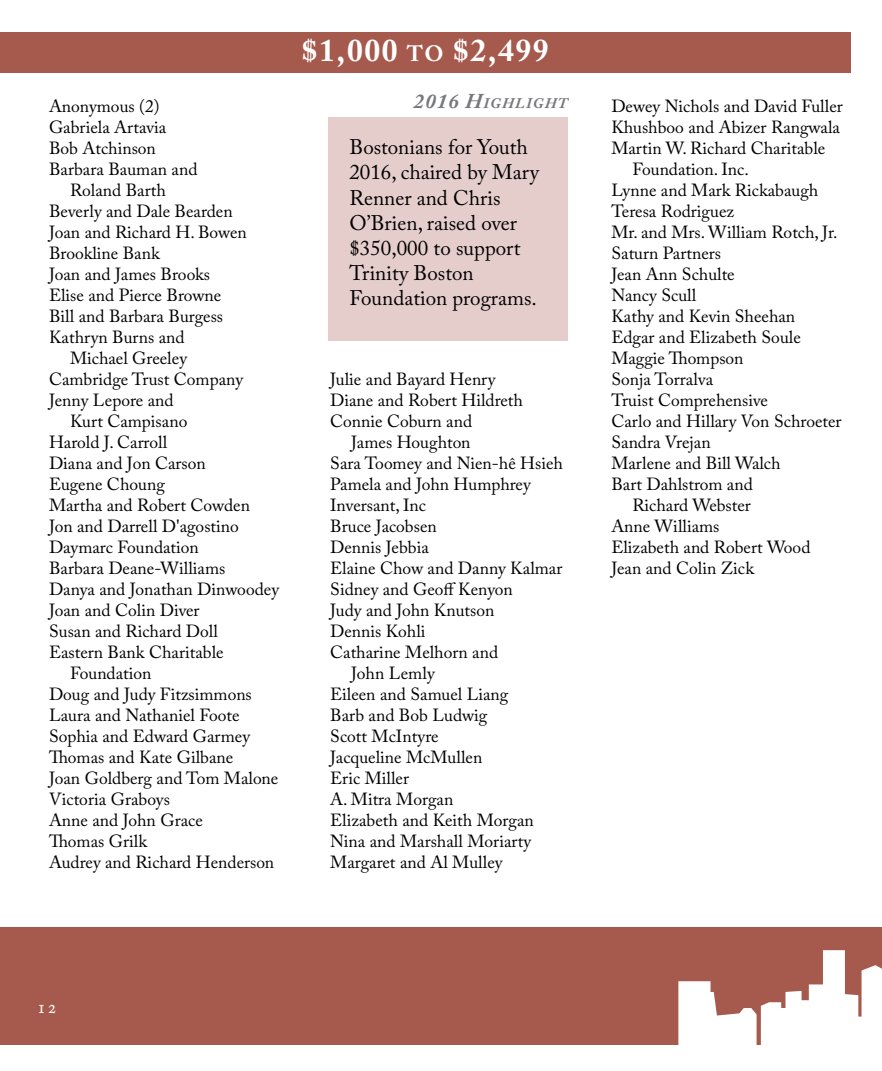
<style>
.page{position:relative;width:882px;height:1071px;background:#fff}
.page>*{position:absolute;margin:0;border:0;box-sizing:border-box;transform-origin:0 0}
.t1{font:700 31.5px "Adobe Caslon Pro";letter-spacing:.05em;color:#fff}
.t2{font:21px/25.2px "Adobe Caslon Pro";color:#000}
.t3{font:19.25px "Adobe Caslon Pro";color:#fff}
.t4{font:17.5px "Adobe Caslon Pro";color:#000}
.t5{font:italic 700 14.7px "Adobe Caslon Pro";letter-spacing:.07em;color:#77787b}
.s1{font-size:22.05px}
.s2{font-size:21px}
</style>
<div class="page">
<div style="left:0;top:927px;width:882px;height:118px;background:#a55a4d"></div>
<svg style="left:678px;top:950px;width:204px;height:95px"></svg>
<div style="left:328px;top:118px;width:240px;height:223px;background:#e4cdca"></div>
<div style="left:0;top:33px;width:850px;height:40px;background:#a55a4d"></div>
<p class="t4" style="left:49px;top:96px;width:112px">Anonymous (2)</p>
<p class="t4" style="left:49px;top:117px;width:119px">Gabriela Artavia</p>
<p class="t4" style="left:49px;top:138px;width:108px">Bob Atchinson</p>
<p class="t4" style="left:49px;top:159px;width:150px">Barbara Bauman and</p>
<p class="t4" style="left:70px;top:180px;width:97px">Roland Barth</p>
<p class="t4" style="left:49px;top:201px;width:185px">Beverly and Dale Bearden</p>
<p class="t4" style="left:49px;top:222px;width:199px">Joan and Richard H. Bowen</p>
<p class="t4" style="left:49px;top:243px;width:112px">Brookline Bank</p>
<p class="t4" style="left:49px;top:264px;width:163px">Joan and James Brooks</p>
<p class="t4" style="left:49px;top:285px;width:174px">Elise and Pierce Browne</p>
<p class="t4" style="left:49px;top:306px;width:176px">Bill and Barbara Burgess</p>
<p class="t4" style="left:49px;top:327px;width:137px">Kathryn Burns and</p>
<p class="t4" style="left:70px;top:348px;width:119px">Michael Greeley</p>
<p class="t4" style="left:49px;top:369px;width:196px">Cambridge Trust Company</p>
<p class="t4" style="left:49px;top:390px;width:126px">Jenny Lepore and</p>
<p class="t4" style="left:70px;top:411px;width:119px">Kurt Campisano</p>
<p class="t4" style="left:49px;top:432px;width:120px">Harold J. Carroll</p>
<p class="t4" style="left:49px;top:453px;width:158px">Diana and Jon Carson</p>
<p class="t4" style="left:49px;top:474px;width:117px">Eugene Choung</p>
<p class="t4" style="left:49px;top:495px;width:202px">Martha and Robert Cowden</p>
<p class="t4" style="left:49px;top:516px;width:191px">Jon and Darrell D'agostino</p>
<p class="t4" style="left:49px;top:537px;width:151px">Daymarc Foundation</p>
<p class="t4" style="left:49px;top:558px;width:178px">Barbara Deane-Williams</p>
<p class="t4" style="left:49px;top:579px;width:232px">Danya and Jonathan Dinwoodey</p>
<p class="t4" style="left:49px;top:600px;width:152px">Joan and Colin Diver</p>
<p class="t4" style="left:49px;top:621px;width:170px">Susan and Richard Doll</p>
<p class="t4" style="left:49px;top:642px;width:176px">Eastern Bank Charitable</p>
<p class="t4" style="left:70px;top:663px;width:83px">Foundation</p>
<p class="t4" style="left:49px;top:684px;width:204px">Doug and Judy Fitzsimmons</p>
<p class="t4" style="left:49px;top:705px;width:192px">Laura and Nathaniel Foote</p>
<p class="t4" style="left:49px;top:726px;width:203px">Sophia and Edward Garmey</p>
<p class="t4" style="left:49px;top:747px;width:186px">Thomas and Kate Gilbane</p>
<p class="t4" style="left:49px;top:768px;width:231px">Joan Goldberg and Tom Malone</p>
<p class="t4" style="left:49px;top:789px;width:122px">Victoria Graboys</p>
<p class="t4" style="left:49px;top:810px;width:155px">Anne and John Grace</p>
<p class="t4" style="left:49px;top:831px;width:100px">Thomas Grilk</p>
<p class="t4" style="left:49px;top:852px;width:227px">Audrey and Richard Henderson</p>
<h1 class="t1" style="left:302px;top:32px;width:248px">$1,000 <span class="s1">to</span> $2,499</h1>
<p class="t5" style="left:414px;top:95px;width:155px"><span class="s2">2016 H</span>ighlight</p>
<p class="t2" style="left:349px;top:134px;width:192px">Bostonians for Youth<br>2016, chaired by Mary<br>Renner and Chris<br>O’Brien, raised over $350,000 to support<br>Trinity Boston<br>Foundation programs.</p>
<p class="t4" style="left:330px;top:369px;width:167px">Julie and Bayard Henry</p>
<p class="t4" style="left:330px;top:390px;width:194px">Diane and Robert Hildreth</p>
<p class="t4" style="left:330px;top:411px;width:144px">Connie Coburn and</p>
<p class="t4" style="left:351px;top:432px;width:121px">James Houghton</p>
<p class="t4" style="left:330px;top:453px;width:234px">Sara Toomey and Nien-hê Hsieh</p>
<p class="t4" style="left:330px;top:474px;width:203px">Pamela and John Humphrey</p>
<p class="t4" style="left:330px;top:495px;width:97px">Inversant, Inc</p>
<p class="t4" style="left:330px;top:516px;width:108px">Bruce Jacobsen</p>
<p class="t4" style="left:330px;top:537px;width:100px">Dennis Jebbia</p>
<p class="t4" style="left:330px;top:558px;width:234px">Elaine Chow and Danny Kalmar</p>
<p class="t4" style="left:330px;top:579px;width:184px">Sidney and Geoff Kenyon</p>
<p class="t4" style="left:330px;top:600px;width:166px">Judy and John Knutson</p>
<p class="t4" style="left:330px;top:621px;width:97px">Dennis Kohli</p>
<p class="t4" style="left:330px;top:642px;width:169px">Catharine Melhorn and</p>
<p class="t4" style="left:351px;top:663px;width:86px">John Lemly</p>
<p class="t4" style="left:330px;top:684px;width:180px">Eileen and Samuel Liang</p>
<p class="t4" style="left:330px;top:705px;width:159px">Barb and Bob Ludwig</p>
<p class="t4" style="left:330px;top:726px;width:110px">Scott McIntyre</p>
<p class="t4" style="left:330px;top:747px;width:154px">Jacqueline McMullen</p>
<p class="t4" style="left:330px;top:768px;width:80px">Eric Miller</p>
<p class="t4" style="left:330px;top:789px;width:125px">A. Mitra Morgan</p>
<p class="t4" style="left:330px;top:810px;width:205px">Elizabeth and Keith Morgan</p>
<p class="t4" style="left:330px;top:831px;width:203px">Nina and Marshall Moriarty</p>
<p class="t4" style="left:330px;top:852px;width:174px">Margaret and Al Mulley</p>
<p class="t4" style="left:611px;top:96px;width:233px">Dewey Nichols and David Fuller</p>
<p class="t4" style="left:611px;top:117px;width:230px">Khushboo and Abizer Rangwala</p>
<p class="t4" style="left:611px;top:138px;width:215px">Martin W. Richard Charitable</p>
<p class="t4" style="left:632px;top:159px;width:118px">Foundation. Inc.</p>
<p class="t4" style="left:611px;top:180px;width:208px">Lynne and Mark Rickabaugh</p>
<p class="t4" style="left:611px;top:201px;width:124px">Teresa Rodriguez</p>
<p class="t4" style="left:611px;top:222px;width:228px">Mr. and Mrs. William Rotch, Jr.</p>
<p class="t4" style="left:611px;top:243px;width:111px">Saturn Partners</p>
<p class="t4" style="left:611px;top:264px;width:125px">Jean Ann Schulte</p>
<p class="t4" style="left:611px;top:285px;width:86px">Nancy Scull</p>
<p class="t4" style="left:611px;top:306px;width:185px">Kathy and Kevin Sheehan</p>
<p class="t4" style="left:611px;top:327px;width:191px">Edgar and Elizabeth Soule</p>
<p class="t4" style="left:611px;top:348px;width:134px">Maggie Thompson</p>
<p class="t4" style="left:611px;top:369px;width:103px">Sonja Torralva</p>
<p class="t4" style="left:611px;top:390px;width:158px">Truist Comprehensive</p>
<p class="t4" style="left:611px;top:411px;width:232px">Carlo and Hillary Von Schroeter</p>
<p class="t4" style="left:611px;top:432px;width:101px">Sandra Vrejan</p>
<p class="t4" style="left:611px;top:453px;width:171px">Marlene and Bill Walch</p>
<p class="t4" style="left:611px;top:474px;width:143px">Bart Dahlstrom and</p>
<p class="t4" style="left:632px;top:495px;width:120px">Richard Webster</p>
<p class="t4" style="left:611px;top:516px;width:110px">Anne Williams</p>
<p class="t4" style="left:611px;top:537px;width:201px">Elizabeth and Robert Wood</p>
<p class="t4" style="left:611px;top:558px;width:144px">Jean and Colin Zick</p>
<p class="t3" style="left:37px;top:995px;width:22px">12</p>
</div>
